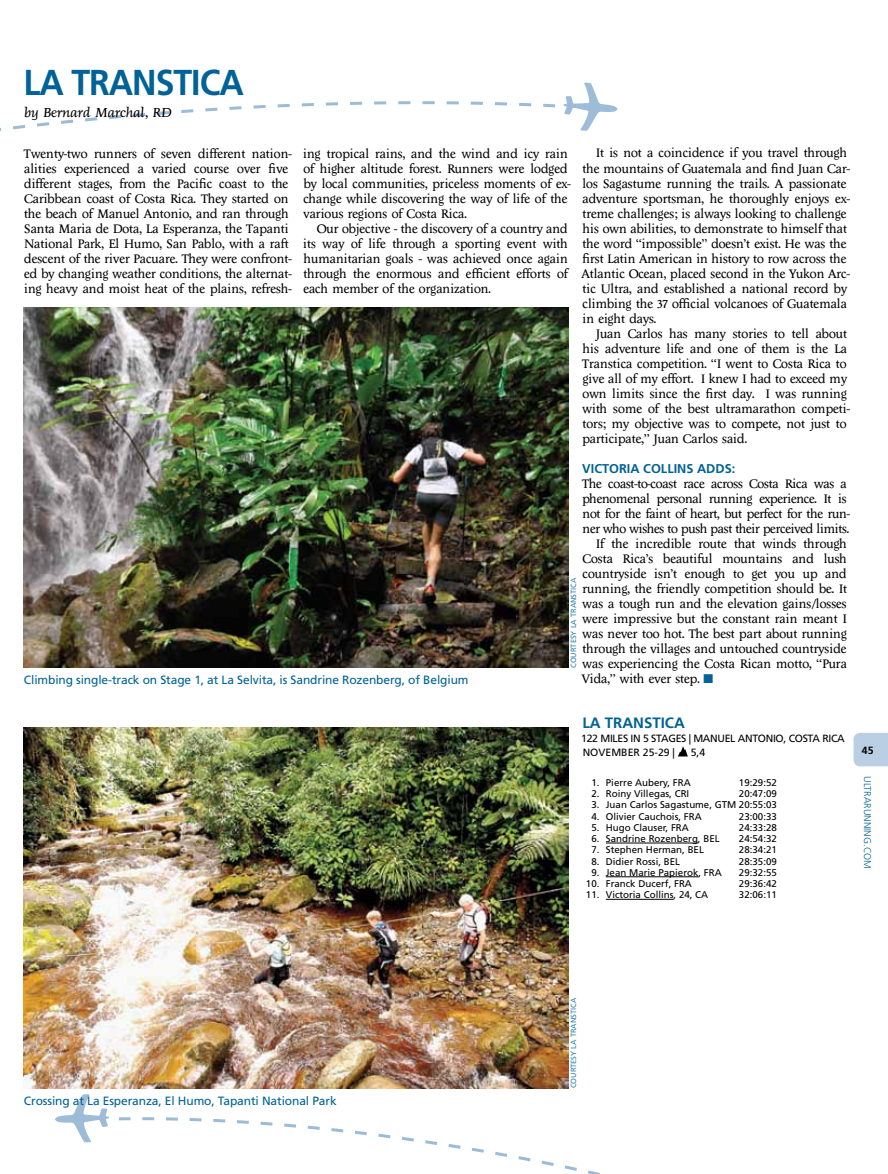
<style>
.page{position:relative;width:888px;height:1174px;background:#fff}
.page>*{position:absolute;margin:0;border:0;box-sizing:border-box;transform-origin:0 0}
.t1{font:700 36px "Frutiger LT Std";letter-spacing:-.03em;color:#006296;scale:.94 1}
.t2{font:700 15px "Frutiger LT Std";color:#006296}
.t3{font:italic 13.5px "Eco 102";color:#000}
.t4{font:12.75px/15px "Eco 101 Roman";color:#000}
.t5{font:12.75px "Eco 101 Roman";letter-spacing:-.02em;color:#000}
.t6{font:700 12.75px "Frutiger LT Std";color:#006296}
.t7{font:12px "Frutiger LT Std";letter-spacing:-.01em;color:#006296}
.t8{font:10.5px/14.2px "Frutiger LT Std";letter-spacing:-.03em;color:#000}
.t9{font:700 10.5px "Frutiger LT Std";color:#000}
.t10{font:9.75px "Frutiger LT Std";color:#000}
.t11{font:300 9.75px "Frutiger LT Std";color:#006296}
.t12{font:7.5px "Frutiger LT Std";color:#2b82b0}
.s1{color:#006296}
</style>
<div class="page">
<svg style="left:563px;top:82px;width:54px;height:49px"></svg>
<svg style="left:13px;top:125px;width:12px;height:4px"></svg>
<svg style="left:37px;top:122px;width:12px;height:4px"></svg>
<svg style="left:61px;top:120px;width:12px;height:4px"></svg>
<svg style="left:85px;top:117px;width:12px;height:4px"></svg>
<svg style="left:109px;top:115px;width:12px;height:4px"></svg>
<svg style="left:133px;top:113px;width:12px;height:4px"></svg>
<svg style="left:157px;top:111px;width:12px;height:4px"></svg>
<svg style="left:181px;top:109px;width:12px;height:4px"></svg>
<svg style="left:205px;top:108px;width:12px;height:3px"></svg>
<svg style="left:229px;top:106px;width:12px;height:4px"></svg>
<svg style="left:253px;top:105px;width:13px;height:4px"></svg>
<svg style="left:277px;top:104px;width:13px;height:3px"></svg>
<svg style="left:543px;top:104px;width:12px;height:3px"></svg>
<svg style="left:302px;top:103px;width:12px;height:3px"></svg>
<svg style="left:519px;top:103px;width:12px;height:3px"></svg>
<svg style="left:326px;top:102px;width:12px;height:4px"></svg>
<svg style="left:495px;top:102px;width:12px;height:3px"></svg>
<svg style="left:350px;top:102px;width:12px;height:3px"></svg>
<svg style="left:471px;top:102px;width:12px;height:3px"></svg>
<svg style="left:374px;top:101px;width:12px;height:3px"></svg>
<svg style="left:446px;top:101px;width:13px;height:3px"></svg>
<svg style="left:398px;top:101px;width:12px;height:3px"></svg>
<svg style="left:422px;top:101px;width:12px;height:3px"></svg>
<svg style="left:55px;top:1094px;width:54px;height:48px"></svg>
<svg style="left:588px;top:1170px;width:11px;height:3px"></svg>
<svg style="left:565px;top:1165px;width:12px;height:5px"></svg>
<svg style="left:541px;top:1160px;width:13px;height:5px"></svg>
<svg style="left:518px;top:1156px;width:12px;height:5px"></svg>
<svg style="left:495px;top:1152px;width:12px;height:4px"></svg>
<svg style="left:472px;top:1147px;width:12px;height:5px"></svg>
<svg style="left:448px;top:1144px;width:12px;height:4px"></svg>
<svg style="left:425px;top:1140px;width:12px;height:4px"></svg>
<svg style="left:402px;top:1137px;width:12px;height:4px"></svg>
<svg style="left:378px;top:1133px;width:12px;height:5px"></svg>
<svg style="left:355px;top:1130px;width:12px;height:4px"></svg>
<svg style="left:331px;top:1128px;width:12px;height:4px"></svg>
<svg style="left:308px;top:1125px;width:12px;height:4px"></svg>
<svg style="left:284px;top:1123px;width:12px;height:4px"></svg>
<svg style="left:260px;top:1121px;width:12px;height:4px"></svg>
<svg style="left:237px;top:1120px;width:12px;height:3px"></svg>
<svg style="left:213px;top:1119px;width:12px;height:3px"></svg>
<svg style="left:190px;top:1118px;width:11px;height:3px"></svg>
<svg style="left:166px;top:1117px;width:12px;height:3px"></svg>
<svg style="left:119px;top:1117px;width:11px;height:3px"></svg>
<svg style="left:142px;top:1117px;width:12px;height:3px"></svg>
<svg style="left:853px;top:732px;width:35px;height:34px"></svg>
<svg style="left:678px;top:746px;width:10px;height:10px"></svg>
<hr style="left:606px;top:842px;width:92px;height:1px;background:#000">
<hr style="left:606px;top:876px;width:92px;height:1px;background:#000">
<hr style="left:606px;top:898px;width:67px;height:1px;background:#000">
<img style="left:24px;top:728px;width:544px;height:360px">
<img style="left:24px;top:308px;width:544px;height:360px">
<h1 class="t1" style="left:24px;top:61px;width:235px">LA TRANSTICA</h1>
<p class="t3" style="left:24px;top:105px;width:148px">by Bernard Marchal, RD</p>
<p class="t4" style="left:582px;top:146px;width:270px;text-indent:14px">It is not a coincidence if you travel through the mountains of Guatemala and find Juan Car&shy;los Sagastume running the trails. A passionate adventure sportsman, he thoroughly enjoys ex&shy;treme challenges; is always looking to challenge his own abilities, to demonstrate to himself that the word “impossible” doesn’t exist. He was the first Latin American in history to row across the Atlantic Ocean, placed second in the Yukon Arc&shy;tic Ultra, and established a national record by climbing the 37 official volcanoes of Guatemala in eight days.</p>
<p class="t4" style="left:582px;top:326px;width:269px;text-indent:14px">Juan Carlos has many stories to tell about his adventure life and one of them is the La Transtica competition. “I went to Costa Rica to give all of my effort. I knew I had to exceed my own limits since the first day. I was running with some of the best ultramarathon competi&shy;tors; my objective was to compete, not just to participate,” Juan Carlos said.</p>
<p class="t6" style="left:582px;top:460px;width:155px">VICTORIA COLLINS ADDS:</p>
<p class="t5" style="left:582px;top:476px;width:266px">The coast-to-coast race across Costa Rica was a</p>
<p class="t5" style="left:582px;top:491px;width:266px">phenomenal personal running experience. It is</p>
<p class="t5" style="left:582px;top:506px;width:269px">not for the faint of heart, but perfect for the run-</p>
<p class="t5" style="left:582px;top:521px;width:268px">ner who wishes to push past their perceived limits.</p>
<p class="t4" style="left:596px;top:536px;width:252px">If the incredible route that winds through</p>
<p class="t4" style="left:583px;top:551px;width:266px">Costa Rica’s beautiful mountains and lush</p>
<p class="t4" style="left:582px;top:566px;width:266px">countryside isn’t enough to get you up and</p>
<p class="t4" style="left:582px;top:581px;width:266px">running, the friendly competition should be. It</p>
<p class="t4" style="left:582px;top:596px;width:266px">was a tough run and the elevation gains/losses</p>
<p class="t4" style="left:582px;top:611px;width:266px">were impressive but the constant rain meant I</p>
<p class="t4" style="left:582px;top:626px;width:266px">was never too hot. The best part about running</p>
<p class="t4" style="left:582px;top:641px;width:265px">through the villages and untouched countryside</p>
<p class="t4" style="left:582px;top:656px;width:266px">was experiencing the Costa Rican motto, “Pura</p>
<p class="t4" style="left:582px;top:671px;width:132px">Vida,” with ever step. <span class="s1">■</span></p>
<p class="t2" style="left:582px;top:713px;width:104px">LA TRANSTICA</p>
<p class="t8" style="left:581px;top:731px;width:265px">122 Miles in 5 Stages | Manu el Antonio, Costa Rica<br>Novemb er 25-29 |</p>
<p class="t4" style="left:24px;top:146px;width:269px">Twenty-two runners of seven different nation&shy;alities experienced a varied course over five different stages, from the Pacific coast to the Caribbean coast of Costa Rica. They started on the beach of Manuel Antonio, and ran through Santa Maria de Dota, La Esperanza, the Tapanti National Park, El Humo, San Pablo, with a raft descent of the river Pacuare. They were confront&shy;ed by changing weather conditions, the alternat&shy;ing heavy and moist heat of the plains, refresh-</p>
<p class="t4" style="left:303px;top:146px;width:269px">ing tropical rains, and the wind and icy rain of higher altitude forest. Runners were lodged by local communities, priceless moments of ex&shy;change while discovering the way of life of the various regions of Costa Rica.</p>
<p class="t4" style="left:303px;top:221px;width:266px;text-align:justify;text-indent:14px">Our objective - the discovery of a country and its way of life through a sporting event with humanitarian goals - was achieved once again through the enormous and efficient efforts of each member of the organization.</p>
<p class="t12" style="left:569px;top:668px;width:92px;rotate:-90deg">cou rtesy La Transtica</p>
<p class="t7" style="left:24px;top:673px;width:446px">Climbing single-track on Stage 1, at La Selvita, is Sandrine Rozenberg, of Belgium</p>
<p class="t8" style="left:690px;top:745px;width:16px">5,4</p>
<p class="t10" style="left:591px;top:776px;width:87px">1. Pierre Aubery, FRA</p>
<p class="t10" style="left:739px;top:776px;width:39px">19:29:52</p>
<p class="t10" style="left:591px;top:787px;width:88px">2. Roiny Villegas, CRI</p>
<p class="t10" style="left:739px;top:787px;width:39px">20:47:09</p>
<p class="t10" style="left:591px;top:799px;width:187px">3. Juan Carlos Sagastume, GTM 20:55:03</p>
<p class="t10" style="left:591px;top:810px;width:98px">4. Olivier Cauchois, FRA</p>
<p class="t10" style="left:739px;top:810px;width:39px">23:00:33</p>
<p class="t10" style="left:591px;top:821px;width:85px">5. H ugo Clauser, FRA</p>
<p class="t10" style="left:739px;top:821px;width:39px">24:33:28</p>
<p class="t10" style="left:591px;top:832px;width:123px">6. Sandrine Rozenberg, BEL</p>
<p class="t10" style="left:739px;top:832px;width:39px">24:54:32</p>
<p class="t10" style="left:591px;top:844px;width:107px">7. Stephen Herman, BEL</p>
<p class="t10" style="left:739px;top:844px;width:39px">28:34:21</p>
<p class="t10" style="left:591px;top:855px;width:83px">8. Didier Rossi, BEL</p>
<p class="t10" style="left:739px;top:855px;width:39px">28:35:09</p>
<p class="t10" style="left:591px;top:866px;width:118px">9. Jean Marie Papierok, FRA</p>
<p class="t10" style="left:739px;top:866px;width:39px">29:32:55</p>
<p class="t10" style="left:586px;top:877px;width:94px">10. Franck Ducerf, FRA</p>
<p class="t10" style="left:739px;top:877px;width:39px">29:36:42</p>
<p class="t10" style="left:586px;top:889px;width:115px">11. Victoria Collins, 24, CA</p>
<p class="t10" style="left:739px;top:889px;width:39px">32:06:11</p>
<p class="t9" style="left:862px;top:743px;width:13px">45</p>
<p class="t11" style="left:873px;top:776px;width:94px;rotate:90deg">Ultrarunning.com</p>
<p class="t7" style="left:24px;top:1093px;width:314px">Crossing at La Esperanza, E l H umo, Tapanti National Park</p>
<p class="t12" style="left:569px;top:1088px;width:92px;rotate:-90deg">cou rtesy La Transtica</p>
</div>
